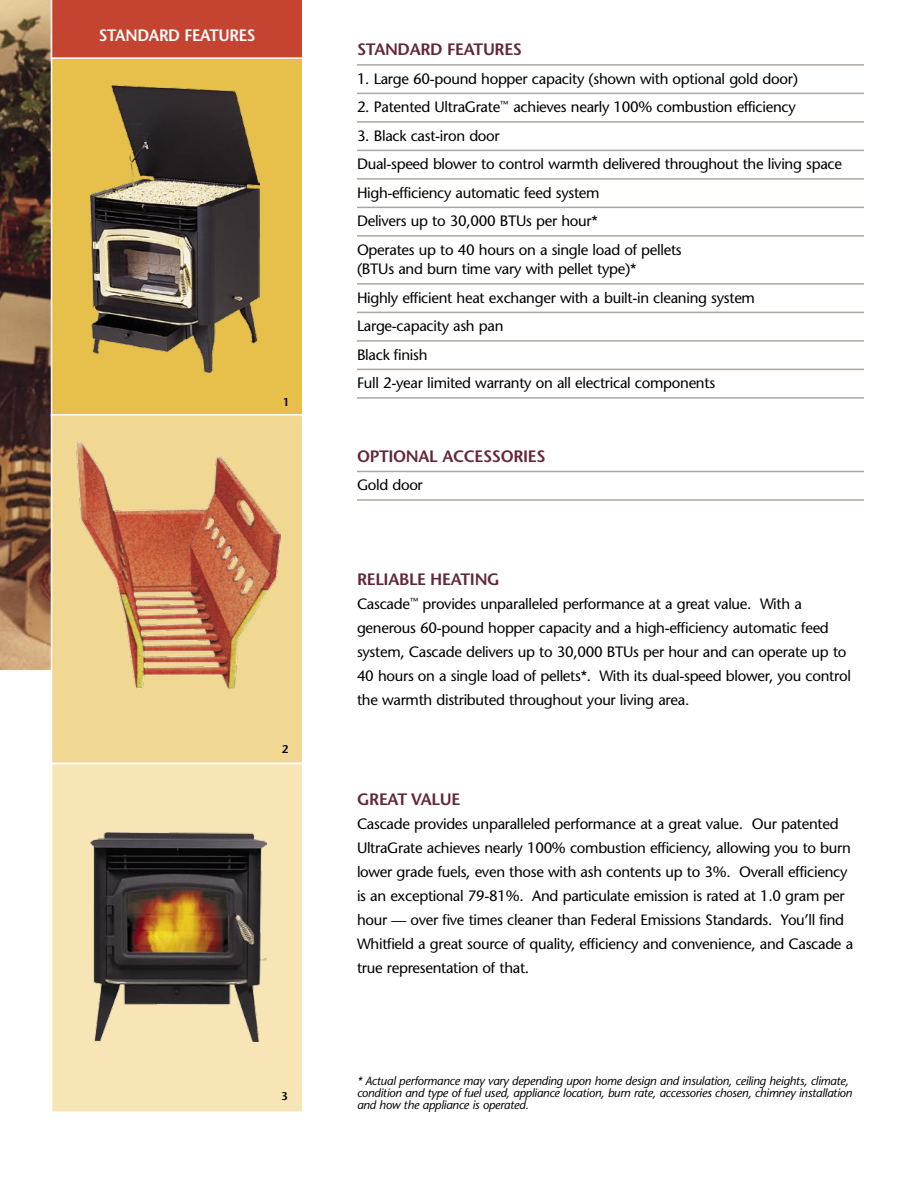
<style>
.page{position:relative;width:918px;height:1188px;background:#fff}
.page>*{position:absolute;margin:0;border:0;box-sizing:border-box;transform-origin:0 0}
.t1{font:600 16.5px "Stone Sans";letter-spacing:-.02em;color:#64263c}
.t2{font:600 16.5px "Stone Sans";letter-spacing:-.02em;color:#632739}
.t3{font:600 16.5px "Stone Sans";color:#fff;scale:.95 1}
.t4{font:15px/24px "Stone Sans";letter-spacing:-.02em;color:#000}
.t5{font:italic 12px/12px "Stone Sans";letter-spacing:-.02em;color:#000}
.t6{font:600 11.25px "Stone Sans";color:#000}
</style>
<div class="page">
<img style="left:0;top:0;width:51px;height:669px">
<div style="left:52px;top:35px;width:251px;height:381px;background:#e7c04b"></div>
<div style="left:51px;top:34px;width:252px;height:383px;border:2px solid #fff"></div>
<div style="left:52px;top:415px;width:251px;height:348px;background:#f1d892"></div>
<div style="left:51px;top:414px;width:252px;height:350px;border:2px solid #fff"></div>
<img style="left:76px;top:442px;width:205px;height:246px">
<img style="left:90px;top:86px;width:170px;height:287px">
<div style="left:51px;top:0;width:252px;height:59px;background:#c54431"></div>
<div style="left:52px;top:764px;width:251px;height:348px;background:#f7e5b5"></div>
<div style="left:51px;top:763px;width:252px;height:350px;border:2px solid #fff"></div>
<img style="left:90px;top:832px;width:176px;height:209px">
<hr style="left:357px;top:64px;width:507px;height:2px;background:#aca69d">
<hr style="left:357px;top:93px;width:507px;height:1px;background:#aca69d">
<hr style="left:357px;top:121px;width:507px;height:2px;background:#aca69d">
<hr style="left:357px;top:150px;width:507px;height:1px;background:#aca69d">
<hr style="left:357px;top:178px;width:507px;height:2px;background:#aca69d">
<hr style="left:357px;top:207px;width:507px;height:1px;background:#aca69d">
<hr style="left:357px;top:235px;width:507px;height:2px;background:#aca69d">
<hr style="left:357px;top:283px;width:507px;height:2px;background:#aca69d">
<hr style="left:357px;top:312px;width:507px;height:1px;background:#aca69d">
<hr style="left:357px;top:340px;width:507px;height:2px;background:#aca69d">
<hr style="left:357px;top:369px;width:507px;height:1px;background:#aca69d">
<hr style="left:357px;top:397px;width:507px;height:2px;background:#aca69d">
<hr style="left:357px;top:471px;width:507px;height:1px;background:#aca69d">
<hr style="left:357px;top:499px;width:507px;height:2px;background:#aca69d">
<p class="t3" style="left:99px;top:25px;width:11px">STAN</p>
<p class="t3" style="left:137px;top:25px;width:60px">DARD FEATURES</p>
<p class="t6" style="left:283px;top:396px;width:8px">1</p>
<p class="t6" style="left:282px;top:742px;width:8px">2</p>
<p class="t6" style="left:282px;top:1089px;width:8px">3</p>
<p class="t1" style="left:357px;top:39px;width:11px">STAN</p>
<p class="t1" style="left:398px;top:39px;width:60px">DARD FEATURES</p>
<p class="t4" style="left:357px;top:66px;width:443px">1. Large 60-pound hopper capacity (shown with optional gold door)</p>
<p class="t4" style="left:357px;top:95px;width:440px">2. Patented UltraGrate<sup>™</sup> achieves nearly 100% combustion efficiency</p>
<p class="t4" style="left:357px;top:121px;width:487px;line-height:28.5px">3. Black cast-iron door<br>Dual-speed blower to control warmth delivered throughout the living space High-efficiency automatic feed system<br>Delivers up to 30,000 BTUs per hour*<br>Operates up to 40 hours on a single load of pellets</p>
<p class="t4" style="left:357px;top:255px;width:400px;line-height:28.5px">(BTUs and burn time vary with pellet type)*<br>Highly efficient heat exchanger with a built-in cleaning system Large-capacity ash pan<br>Black finish<br>Full 2-year limited warranty on all electrical components</p>
<p class="t1" style="left:357px;top:446px;width:11px">OPTIONAL</p>
<p class="t1" style="left:442px;top:446px;width:42px">ACCESSORIES</p>
<p class="t4" style="left:357px;top:473px;width:67px">Gold door</p>
<p class="t2" style="left:357px;top:569px;width:142px">RELIABLE HEATING</p>
<p class="t4" style="left:357px;top:592px;width:495px">Cascade<sup>™</sup> provides unparalleled performance at a great value. With a generous 60-pound hopper capacity and a high-efficiency automatic feed system, Cascade delivers up to 30,000 BTUs per hour and can operate up to 40 hours on a single load of pellets*. With its dual-speed blower, you control the warmth distributed throughout your living area.</p>
<p class="t2" style="left:357px;top:789px;width:105px">GREAT VALUE</p>
<p class="t4" style="left:357px;top:812px;width:498px">Cascade provides unparalleled performance at a great value. Our patented UltraGrate achieves nearly 100% combustion efficiency, allowing you to burn lower grade fuels, even those with ash contents up to 3%. Overall efficiency is an exceptional 79-81%. And particulate emission is rated at 1.0 gram per hour — over five times cleaner than Federal Emissions Standards. You’ll find Whitfield a great source of quality, efficiency and convenience, and Cascade a true representation of that.</p>
<p class="t5" style="left:357px;top:1074px;width:497px">* Actual performance may vary depending upon home design and insulation, ceiling heights, climate, condition and type of fuel used, appliance location, burn rate, accessories chosen, chimney installation and how the appliance is operated.</p>
</div>
